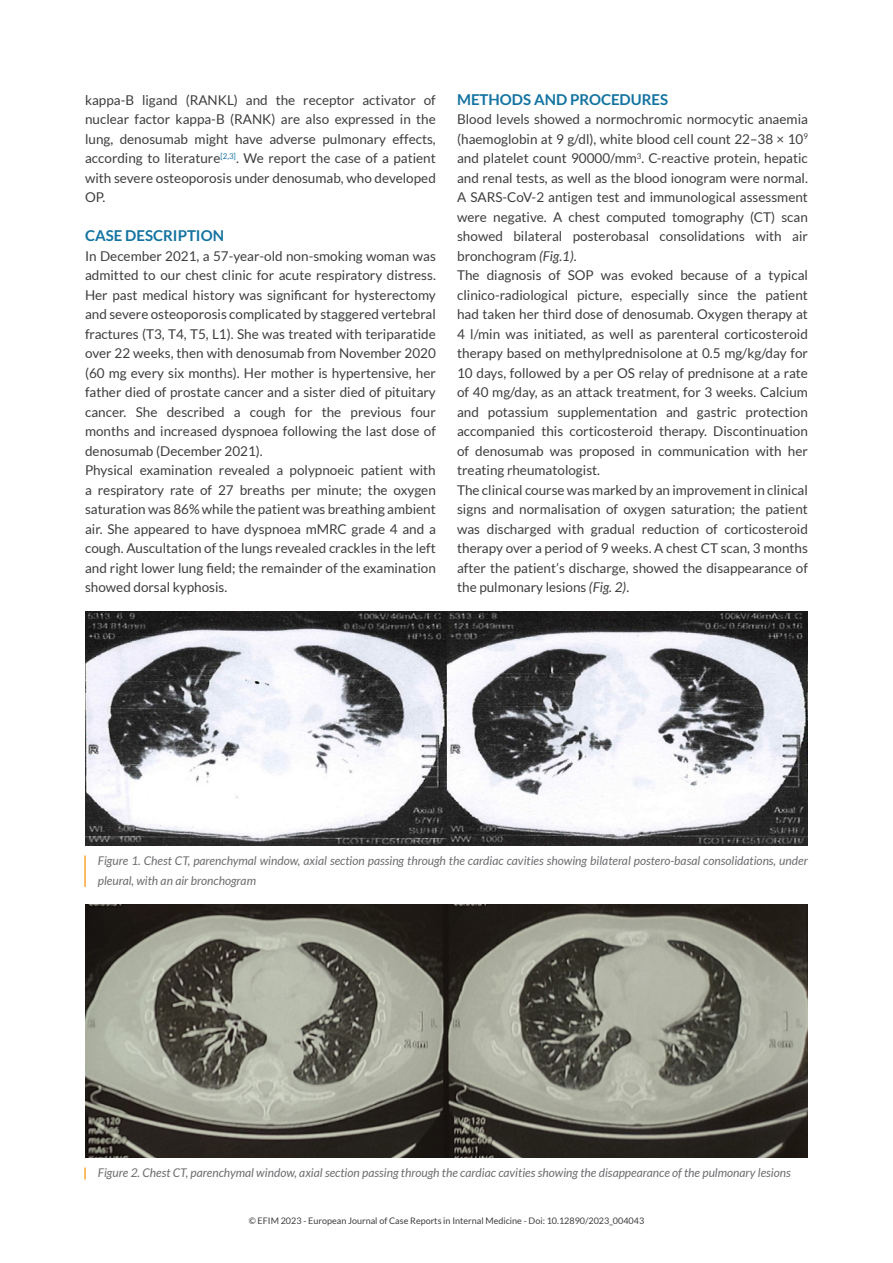
<style>
.page{position:relative;width:893px;height:1263px;background:#fff}
.page>*{position:absolute;margin:0;border:0;box-sizing:border-box;transform-origin:0 0}
.titoletti{font:700 15px "Lato";color:#1373a1}
.testo_normale{font:13.5px/19.5px "Lato";color:#3e3e3f;text-align:justify}
.dida{font:italic 12px/19.5px "Lato";color:#6c6d70}
.t1{font:9px "Lato";color:#3e3e3f}
.s1{font-style:italic}
</style>
<div class="page">
<hr style="left:84px;top:855px;width:2px;height:32px;background:#faa633">
<svg style="left:84px;top:1167px;width:2px;height:12px"></svg>
<img style="left:85px;top:612px;width:723px;height:234px">
<img style="left:85px;top:904px;width:723px;height:254px">
<p class="testo_normale" style="left:85px;top:90px;width:352px">kappa-B ligand (RANKL) and the receptor activator of nuclear factor kappa-B (RANK) are also expressed in the lung, denosumab might have adverse pulmonary effects, according to literature<sup>[2,3]</sup>. We report the case of a patient with severe osteoporosis under denosumab, who developed OP.</p>
<p class="titoletti" style="left:85px;top:227px;width:140px">CASE DESCRIPTION</p>
<p class="testo_normale" style="left:85px;top:246px;width:352px">In December 2021, a 57-year-old non-smoking woman was admitted to our chest clinic for acute respiratory distress.<br>Her past medical history was significant for hysterectomy and severe osteoporosis complicated by staggered vertebral fractures (T3, T4, T5, L1). She was treated with teriparatide over 22 weeks, then with denosumab from November 2020 (60 mg every six months). Her mother is hypertensive, her father died of prostate cancer and a sister died of pituitary cancer. She described a cough for the previous four months and increased dyspnoea following the last dose of denosumab (December 2021).</p>
<p class="testo_normale" style="left:85px;top:460px;width:352px">Physical examination revealed a polypnoeic patient with a respiratory rate of 27 breaths per minute; the oxygen saturation was 86% while the patient was breathing ambient air. She appeared to have dyspnoea mMRC grade 4 and a cough. Auscultation of the lungs revealed crackles in the left and right lower lung field; the remainder of the examination showed dorsal kyphosis.</p>
<p class="titoletti" style="left:457px;top:90px;width:213px">METHODS AND PROCEDURES</p>
<p class="testo_normale" style="left:457px;top:109px;width:352px">Blood levels showed a normochromic normocytic anaemia (haemoglobin at 9 g/dl), white blood cell count 22–38 × 10<sup>9 </sup>and platelet count 90000/mm<sup>3</sup>. C-reactive protein, hepatic and renal tests, as well as the blood ionogram were normal.<br>A SARS-CoV-2 antigen test and immunological assessment were negative. A chest computed tomography (CT) scan showed bilateral posterobasal consolidations with air bronchogram <span class="s1">(Fig.1)</span>.</p>
<p class="testo_normale" style="left:457px;top:265px;width:352px">The diagnosis of SOP was evoked because of a typical clinico-radiological picture, especially since the patient had taken her third dose of denosumab. Oxygen therapy at 4 l/min was initiated, as well as parenteral corticosteroid therapy based on methylprednisolone at 0.5 mg/kg/day for 10 days, followed by a per OS relay of prednisone at a rate of 40 mg/day, as an attack treatment, for 3 weeks. Calcium and potassium supplementation and gastric protection accompanied this corticosteroid therapy. Discontinuation of denosumab was proposed in communication with her treating rheumatologist.</p>
<p class="testo_normale" style="left:457px;top:480px;width:352px">The clinical course was marked by an improvement in clinical signs and normalisation of oxygen saturation; the patient was discharged with gradual reduction of corticosteroid therapy over a period of 9 weeks. A chest CT scan, 3 months after the patient’s discharge, showed the disappearance of the pulmonary lesions <span class="s1">(Fig. 2)</span>.</p>
<p class="dida" style="left:98px;top:851px;width:712px">Figure 1. Chest CT, parenchymal window, axial section passing through the cardiac cavities showing bilateral postero-basal consolidations, under pleural, with an air bronchogram</p>
<p class="dida" style="left:98px;top:1163px;width:694px">Figure 2. Chest CT, parenchymal window, axial section passing through the cardiac cavities showing the disappearance of the pulmonary lesions</p>
<p class="t1" style="left:249px;top:1215px;width:397px">© EFIM 2023 - European Journal of Case Reports in Internal Medicine - Doi: 10.12890/2023_004043</p>
</div>
